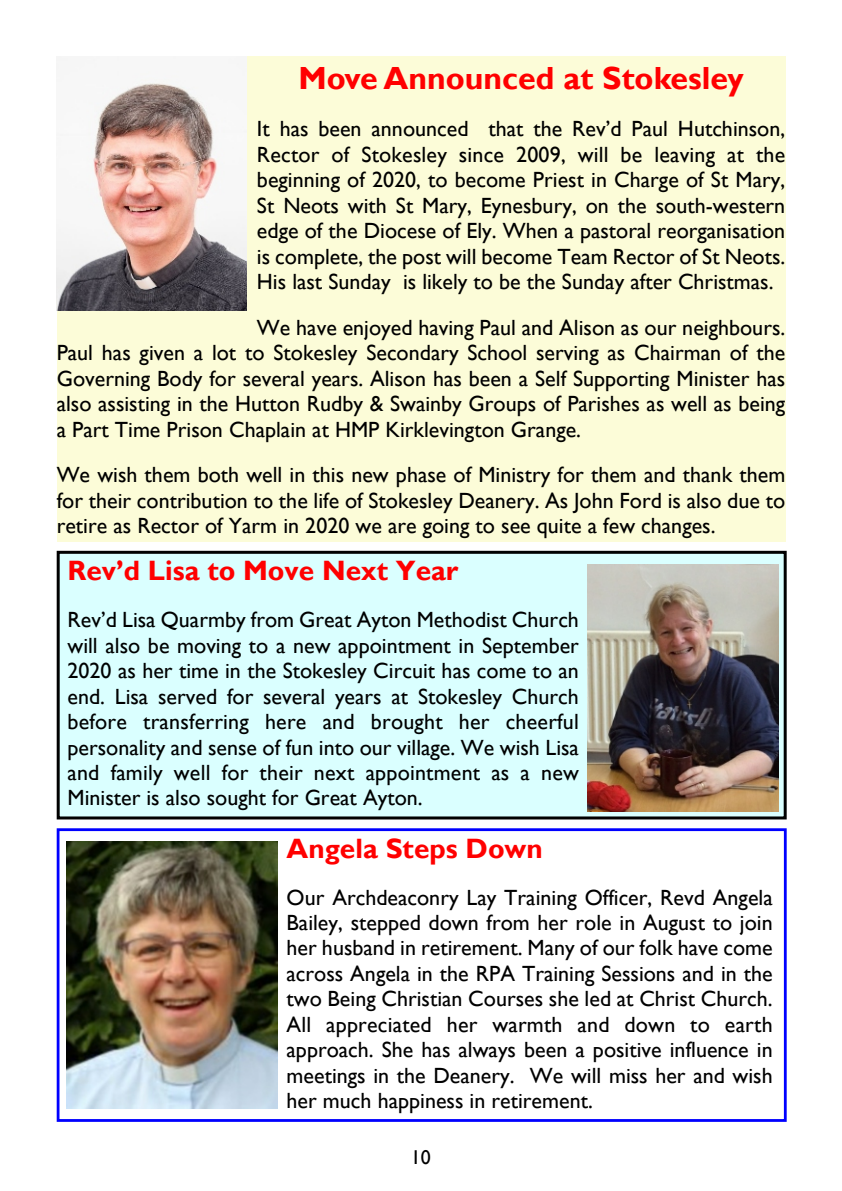
<style>
.page{position:relative;width:842px;height:1191px;background:#fff}
.page>*{position:absolute;margin:0;border:0;box-sizing:border-box;transform-origin:0 0}
.t1{font:700 32px "Gill Sans";color:#f00}
.t2{font:700 28px "Gill Sans";color:#f00}
.t3{font:22px/25.4px "Gill Sans";color:#000;text-align:justify}
.t4{font:20px "Gill Sans";color:#000}
</style>
<div class="page">
<div style="left:57px;top:828px;width:730px;height:293px;border:3px solid #00f"></div>
<div style="left:58px;top:552px;width:727px;height:266px;background:#daffff"></div>
<div style="left:57px;top:551px;width:730px;height:268px;border:3px solid #000"></div>
<div style="left:57px;top:57px;width:728px;height:485px;background:#fcfcd8"></div>
<img style="left:57px;top:57px;width:190px;height:253px">
<img style="left:66px;top:841px;width:212px;height:267px">
<img style="left:588px;top:565px;width:190px;height:246px">
<h1 class="t1" style="left:298px;top:67px;width:447px">Move Announced at Stokesley</h1>
<p class="t3" style="left:257px;top:119px;width:530px">It has been announced that the Rev’d Paul Hutchinson, Rector of Stokesley since 2009, will be leaving at the beginning of 2020, to become Priest in Charge of St Mary, St Neots with St Mary, Eynesbury, on the south-western edge of the Diocese of Ely. When a pastoral reorganisation is complete, the post will become Team Rector of St Neots.<br>His last Sunday is likely to be the Sunday after Christmas.</p>
<p class="t3" style="left:57px;top:317px;width:730px;text-indent:200px">We have enjoyed having Paul and Alison as our neighbours.<br>Paul has given a lot to Stokesley Secondary School serving as Chairman of the Governing Body for several years. Alison has been a Self Supporting Minister has also assisting in the Hutton Rudby &amp; Swainby Groups of Parishes as well as being a Part Time Prison Chaplain at HMP Kirklevington Grange.</p>
<p class="t3" style="left:57px;top:464px;width:730px">We wish them both well in this new phase of Ministry for them and thank them for their contribution to the life of Stokesley Deanery. As John Ford is also due to retire as Rector of Yarm in 2020 we are going to see quite a few changes.</p>
<p class="t2" style="left:68px;top:561px;width:392px">Rev’d Lisa to Move Next Year</p>
<p class="t3" style="left:68px;top:609px;width:513px">Rev’d Lisa Quarmby from Great Ayton Methodist Church will also be moving to a new appointment in September 2020 as her time in the Stokesley Circuit has come to an end. Lisa served for several years at Stokesley Church before transferring here and brought her cheerful personality and sense of fun into our village. We wish Lisa and family well for their next appointment as a new Minister is also sought for Great Ayton.</p>
<p class="t2" style="left:287px;top:838px;width:258px">Angela Steps Down</p>
<p class="t3" style="left:287px;top:886px;width:488px">Our Archdeaconry Lay Training Officer, Revd Angela Bailey, stepped down from her role in August to join her husband in retirement. Many of our folk have come across Angela in the RPA Training Sessions and in the two Being Christian Courses she led at Christ Church.<br>All appreciated her warmth and down to earth approach. She has always been a positive influence in meetings in the Deanery. We will miss her and wish her much happiness in retirement.</p>
<p class="t4" style="left:411px;top:1149px;width:22px">10</p>
</div>
